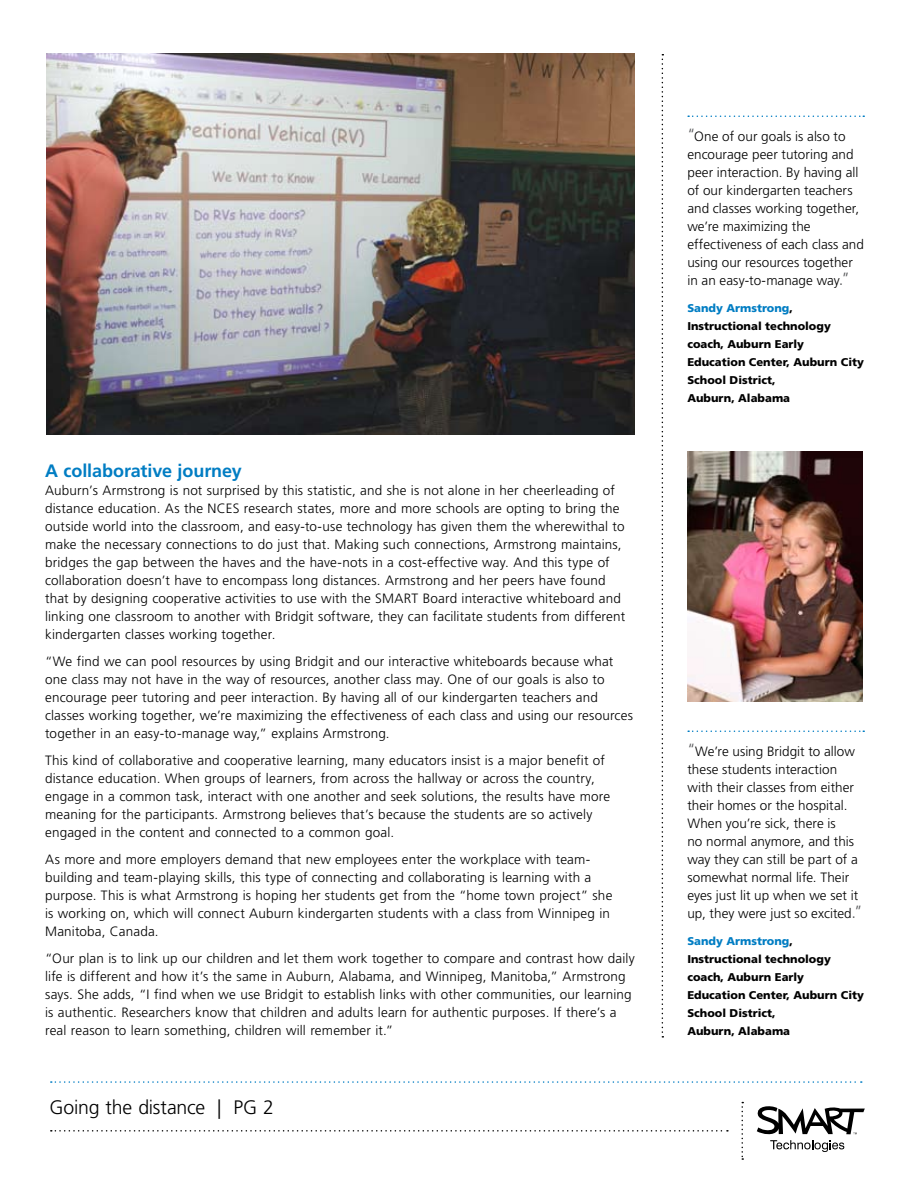
<style>
.page{position:relative;width:918px;height:1188px;background:#fff}
.page>*{position:absolute;margin:0;border:0;box-sizing:border-box;transform-origin:0 0}
.t1{font:300 19.5px "Frutiger LT Std";letter-spacing:-.01em;color:#000}
.t2{font:700 18px "Frutiger LT Std";letter-spacing:-.005em;color:#007dc3}
.t3{font:300 13.5px/18px "Frutiger LT Std";letter-spacing:.01em;color:#000}
.t4{font:900 11.25px/18px "Frutiger LT Std";color:#000}
.s1{font-stretch:condensed;font-size:16.5px;color:#58595b}
.s2{color:#007dc3}
</style>
<div class="page">
<svg style="left:757px;top:1106px;width:108px;height:46px"></svg>
<svg style="left:51px;top:1130px;width:677px;height:2px"></svg>
<svg style="left:741px;top:1102px;width:2px;height:58px"></svg>
<svg style="left:51px;top:1081px;width:811px;height:2px"></svg>
<svg style="left:662px;top:54px;width:1px;height:984px"></svg>
<img style="left:46px;top:54px;width:589px;height:381px">
<img style="left:688px;top:451px;width:175px;height:251px">
<svg style="left:688px;top:116px;width:176px;height:1px"></svg>
<svg style="left:688px;top:730px;width:176px;height:2px"></svg>
<h2 class="t2" style="left:45px;top:460px;width:198px">A collaborative journey</h2>
<p class="t3" style="left:45px;top:482px;width:582px">Auburn’s Armstrong is not surprised by this statistic, and she is not alone in her cheerleading of distance education. As the NCES research states, more and more schools are opting to bring the outside world into the classroom, and easy-to-use technology has given them the wherewithal to make the necessary connections to do just that. Making such connections, Armstrong maintains, bridges the gap between the haves and the have-nots in a cost-effective way. And this type of collaboration doesn’t have to encompass long distances. Armstrong and her peers have found that by designing cooperative activities to use with the SMART Board interactive whiteboard and linking one classroom to another with Bridgit software, they can facilitate students from different kindergarten classes working together.</p>
<p class="t3" style="left:45px;top:653px;width:589px">“We find we can pool resources by using Bridgit and our interactive whiteboards because what one class may not have in the way of resources, another class may. One of our goals is also to encourage peer tutoring and peer interaction. By having all of our kindergarten teachers and classes working together, we’re maximizing the effectiveness of each class and using our resources together in an easy-to-manage way,” explains Armstrong.</p>
<p class="t3" style="left:45px;top:751px;width:567px">This kind of collaborative and cooperative learning, many educators insist is a major benefit of distance education. When groups of learners, from across the hallway or across the country, engage in a common task, interact with one another and seek solutions, the results have more meaning for the participants. Armstrong believes that’s because the students are so actively engaged in the content and connected to a common goal.</p>
<p class="t3" style="left:45px;top:850px;width:569px">As more and more employers demand that new employees enter the workplace with team&shy;building and team-playing skills, this type of connecting and collaborating is learning with a purpose. This is what Armstrong is hoping her students get from the “home town project” she is working on, which will connect Auburn kindergarten students with a class from Winnipeg in Manitoba, Canada.</p>
<p class="t3" style="left:45px;top:949px;width:591px">“Our plan is to link up our children and let them work together to compare and contrast how daily life is different and how it’s the same in Auburn, Alabama, and Winnipeg, Manitoba,” Armstrong says. She adds, “I find when we use Bridgit to establish links with other communities, our learning is authentic. Researchers know that children and adults learn for authentic purposes. If there’s a real reason to learn something, children will remember it.”</p>
<h1 class="t1" style="left:50px;top:1097px;width:226px">Going the distance | PG 2</h1>
<p class="t3" style="left:687px;top:128px;width:178px"><span class="s1">“</span>One of our goals is also to encourage peer tutoring and peer interaction. By having all of our kindergarten teachers and classes working together, we’re maximizing the effectiveness of each class and using our resources together in an easy-to-manage way<span class="s1">.”</span></p>
<p class="t4" style="left:687px;top:299px;width:178px"><span class="s2">Sandy Armstrong</span>,<br>Instructional technology coach, Auburn Early<br>Education Center, Auburn City<br>School District,<br>Auburn, Alabama</p>
<p class="t3" style="left:687px;top:743px;width:176px"><span class="s1">“</span>We’re using Bridgit to allow these students interaction with their classes from either their homes or the hospital.<br>When you’re sick, there is<br>no normal anymore, and this way they can still be part of a somewhat normal life. Their eyes just lit up when we set it up, they were just so excited<span class="s1">.”</span></p>
<p class="t4" style="left:687px;top:932px;width:178px"><span class="s2">Sandy Armstrong</span>,<br>Instructional technology coach, Auburn Early<br>Education Center, Auburn City<br>School District,<br>Auburn, Alabama</p>
</div>
